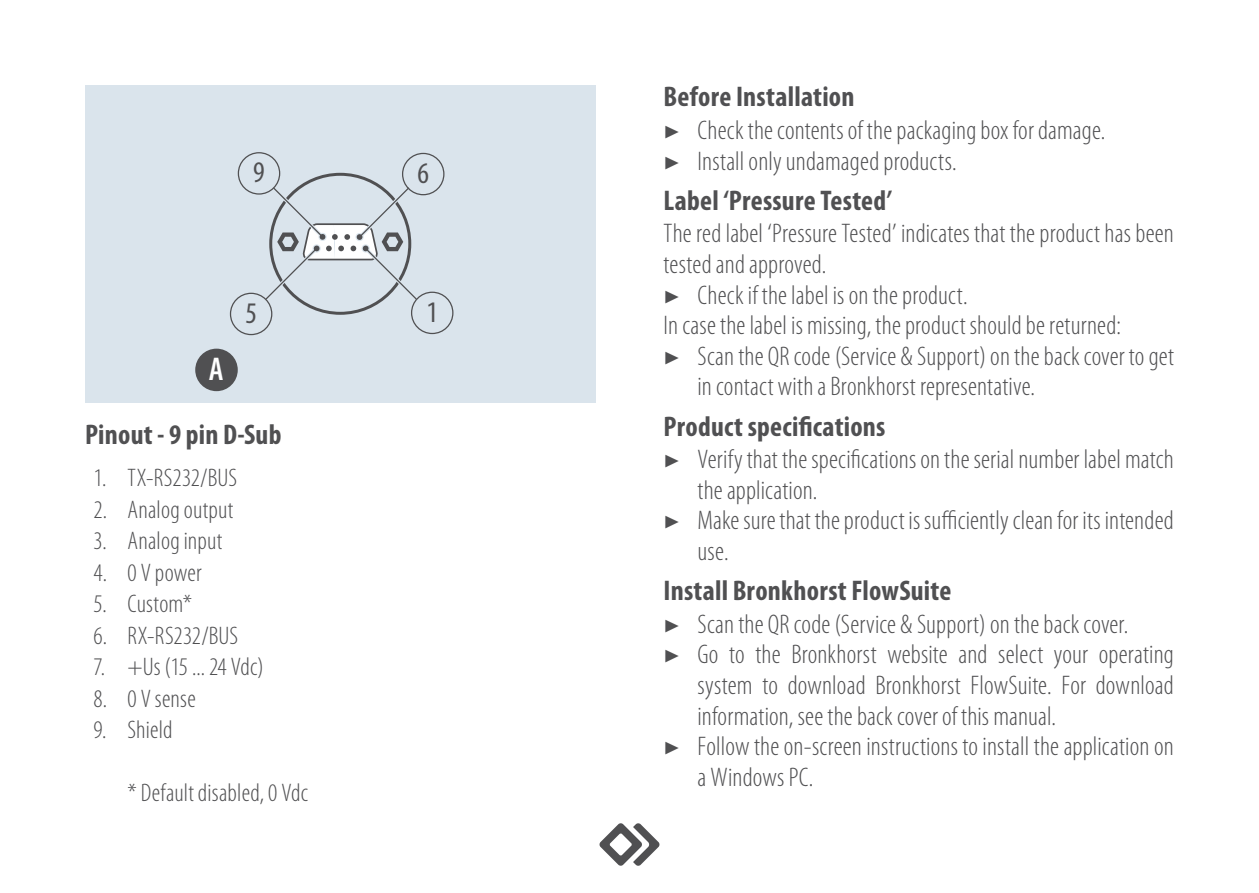
<style>
.page{position:relative;width:1259px;height:893px;background:#fff}
.page>*{position:absolute;margin:0;border:0;box-sizing:border-box;transform-origin:0 0}
.t1{font:600 condensed 33px "Myriad Pro";color:#fff}
.t2{font:condensed 30px "Myriad Pro";color:#505052}
.t3{font:700 condensed 28.5px "Myriad Pro";letter-spacing:.01em;color:#505052}
.t4{font:300 condensed 27px/30.6px "Myriad Pro";letter-spacing:.005em;color:#505052}
.t5{font:300 condensed 25.5px "Myriad Pro";letter-spacing:.005em;color:#505052}
.s1{font-family:"Minion Pro";font-weight:400;font-stretch:normal}
</style>
<div class="page">
<svg style="left:599px;top:823px;width:60px;height:43px"></svg>
<div style="left:85px;top:85px;width:510px;height:318px;background:#dae4ec"></div>
<svg style="left:195px;top:349px;width:43px;height:42px"></svg>
<div style="left:196px;top:350px;width:40px;height:40px;background:#505052;border-radius:50%"></div>
<svg style="left:230px;top:152px;width:223px;height:183px"></svg>
<p class="t2" style="left:253px;top:154px;width:13px">9</p>
<p class="t2" style="left:417px;top:155px;width:13px">6</p>
<p class="t1" style="left:209px;top:351px;width:16px">A</p>
<p class="t2" style="left:245px;top:295px;width:13px">5</p>
<p class="t2" style="left:426px;top:294px;width:13px">1</p>
<p class="t3" style="left:85px;top:417px;width:198px">Pinout - 9 pin D-Sub</p>
<p class="t5" style="left:94px;top:464px;width:145px">1. TX-RS232/BUS</p>
<p class="t5" style="left:94px;top:495px;width:141px">2. Analog output</p>
<p class="t5" style="left:94px;top:527px;width:130px">3. Analog input</p>
<p class="t5" style="left:94px;top:558px;width:110px">4. 0 V power</p>
<p class="t5" style="left:94px;top:590px;width:100px">5. Custom*</p>
<p class="t5" style="left:94px;top:621px;width:146px">6. RX-RS232/BUS</p>
<p class="t5" style="left:94px;top:653px;width:172px">7. +Us (15 ... 24 Vdc)</p>
<p class="t5" style="left:94px;top:684px;width:104px">8. 0 V sense</p>
<p class="t5" style="left:94px;top:716px;width:81px">9. Shield</p>
<p class="t5" style="left:94px;top:779px;width:216px">11. * Default disabled, 0 Vdc</p>
<p class="t3" style="left:663px;top:79px;width:192px">Before Installation</p>
<p class="t4" style="left:663px;top:116px;width:443px"><span class="s1">▶</span> Check the contents of the packaging box for damage. <span class="s1">▶</span> Install only undamaged products.</p>
<p class="t3" style="left:663px;top:182px;width:230px">Label ‘Pressure Tested’</p>
<p class="t4" style="left:663px;top:219px;width:512px">The red label ‘Pressure Tested’ indicates that the product has been</p>
<p class="t4" style="left:663px;top:249px;width:164px">tested and approved.</p>
<p class="t4" style="left:663px;top:280px;width:306px"><span class="s1">▶</span> Check if the label is on the product.</p>
<p class="t4" style="left:663px;top:311px;width:459px">In case the label is missing, the product should be returned:</p>
<p class="t4" style="left:663px;top:341px;width:512px"><span class="s1">▶</span> Scan the QR code (Service &amp; Support) on the back cover to get</p>
<p class="t4" style="left:697px;top:372px;width:339px">in contact with a Bronkhorst representative.</p>
<p class="t3" style="left:663px;top:408px;width:223px">Product specifications</p>
<p class="t4" style="left:663px;top:445px;width:512px"><span class="s1">▶</span> Verify that the specifications on the serial number label match</p>
<p class="t4" style="left:697px;top:475px;width:121px">the application.</p>
<p class="t4" style="left:663px;top:506px;width:512px"><span class="s1">▶</span> Make sure that the product is sufficiently clean for its intended</p>
<p class="t4" style="left:697px;top:536px;width:33px">use.</p>
<p class="t3" style="left:663px;top:573px;width:289px">Install Bronkhorst FlowSuite</p>
<p class="t4" style="left:663px;top:609px;width:466px"><span class="s1">▶</span> Scan the QR code (Service &amp; Support) on the back cover.</p>
<p class="t4" style="left:663px;top:640px;width:512px"><span class="s1">▶</span> Go to the Bronkhorst website and select your operating</p>
<p class="t4" style="left:697px;top:670px;width:478px">system to download Bronkhorst FlowSuite. For download</p>
<p class="t4" style="left:697px;top:701px;width:360px">information, see the back cover of this manual.</p>
<p class="t4" style="left:663px;top:732px;width:512px"><span class="s1">▶</span> Follow the on-screen instructions to install the application on</p>
<p class="t4" style="left:697px;top:762px;width:117px">a Windows PC.</p>
</div>
